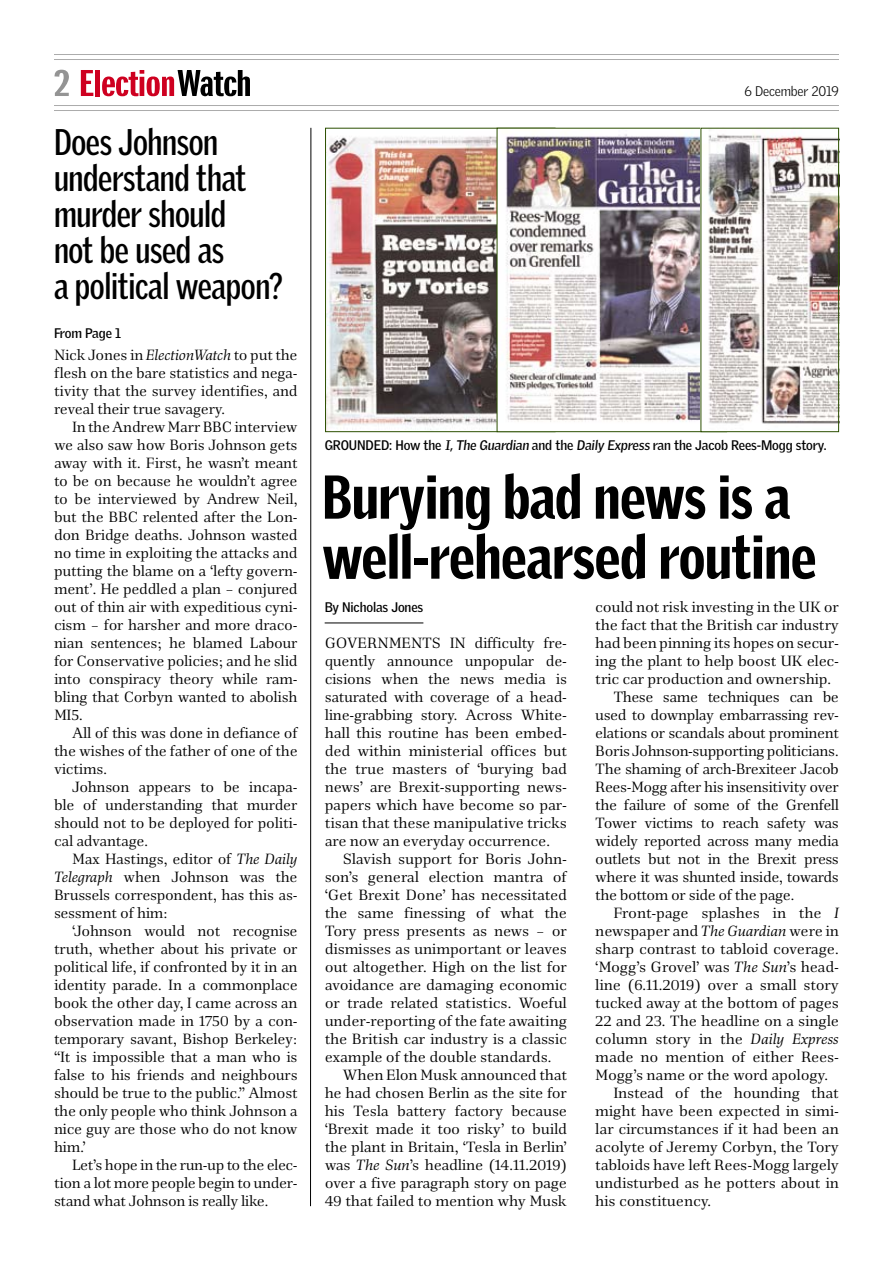
<style>
.page{position:relative;width:893px;height:1263px;background:#fff}
.page>*{position:absolute;margin:0;border:0;box-sizing:border-box;transform-origin:0 0}
.Head1_GriffMed{font:900 60px/60px "Griffith Gothic Cond";color:#000}
._14ptIntro{font:39px "Franklin Gothic Demi X Cmpr";letter-spacing:-.01em;color:#ce0020;scale:1.36 1}
._14ptIntro-2{font:700 36px/36px "Griffith Gothic Cond";letter-spacing:-.01em;color:#000}
._1_Text{font:15px/18px "Richler Pro PE";letter-spacing:-.02em;color:#000;text-align:justify}
._2_Text1stPara{font:15px/18px "Richler Pro PE";letter-spacing:-.015em;color:#000;text-align:justify}
._4_Caption{font:700 13.5px "Griffith Gothic";letter-spacing:-.01em;color:#000}
._3_Byline{font:700 13.5px "Griffith Gothic";color:#000}
._4_Caption-2{font:300 13.5px "Griffith Gothic";letter-spacing:-.01em;color:#000}
._1_Text-2{font:700 13.5px "Griffith Gothic";color:#000}
.s1{color:#949494}
.s2{color:#000}
.s3{font-style:italic}
</style>
<div class="page">
<hr style="left:54px;top:54px;width:785px;height:1px;background:#acacac">
<hr style="left:54px;top:59px;width:785px;height:1px;background:#acacac">
<hr style="left:54px;top:105px;width:785px;height:1px;background:#acacac">
<hr style="left:54px;top:110px;width:785px;height:1px;background:#acacac">
<hr style="left:310px;top:128px;width:1px;height:1078px;background:#000">
<hr style="left:325px;top:623px;width:98px;height:1px;background:#000">
<img style="left:327px;top:130px;width:170px;height:300px">
<img style="left:505px;top:134px;width:195px;height:288px">
<img style="left:708px;top:128px;width:132px;height:301px">
<div style="left:700px;top:128px;width:139px;height:304px;border:1px solid #2c4f00"></div>
<p class="_14ptIntro" style="left:54px;top:62px;width:147px"><span class="s1">2</span> Election<span class="s2">Watch</span></p>
<p class="_14ptIntro-2" style="left:54px;top:124px;width:230px">Does Johnson understand that murder should<br>not be used as<br>a political weapon?</p>
<p class="_1_Text-2" style="left:54px;top:325px;width:69px">From Page 1</p>
<p class="_1_Text" style="left:54px;top:346px;width:245px">Nick Jones in <span class="s3">ElectionWatch</span> to put the flesh on the bare statistics and nega&shy;tivity that the survey identifies, and reveal their true savagery.</p>
<p class="_1_Text" style="left:54px;top:418px;width:245px;text-indent:18px">In the Andrew Marr BBC interview we also saw how Boris Johnson gets away with it. First, he wasn’t meant to be on because he wouldn’t agree to be interviewed by Andrew Neil, but the BBC relented after the Lon&shy;don Bridge deaths. Johnson wasted no time in exploiting the attacks and putting the blame on a ‘lefty govern&shy;ment’. He peddled a plan – conjured out of thin air with expeditious cyni&shy;cism – for harsher and more draco&shy;nian sentences; he blamed Labour for Conservative policies; and he slid into conspiracy theory while ram&shy;bling that Corbyn wanted to abolish MI5.</p>
<p class="_1_Text" style="left:54px;top:724px;width:245px;text-indent:18px">All of this was done in defiance of the wishes of the father of one of the victims.</p>
<p class="_1_Text" style="left:54px;top:778px;width:245px;text-indent:18px">Johnson appears to be incapa&shy;ble of understanding that murder should not to be deployed for politi&shy;cal advantage.</p>
<p class="_1_Text" style="left:54px;top:850px;width:245px;text-indent:18px">Max Hastings, editor of <span class="s3">The Daily Telegraph</span> when Johnson was the Brussels correspondent, has this as&shy;sessment of him:</p>
<p class="_1_Text" style="left:54px;top:922px;width:245px;text-indent:18px">‘Johnson would not recognise truth, whether about his private or political life, if confronted by it in an identity parade. In a commonplace book the other day, I came across an observation made in 1750 by a con&shy;temporary savant, Bishop Berkeley: “It is impossible that a man who is false to his friends and neighbours should be true to the public.” Almost the only people who think Johnson a nice guy are those who do not know him.’</p>
<p class="_1_Text" style="left:54px;top:1156px;width:245px;text-indent:18px">Let’s hope in the run-up to the elec&shy;tion a lot more people begin to under&shy;stand what Johnson is really like.</p>
<p class="_4_Caption-2" style="left:745px;top:83px;width:96px">6 December 2019</p>
<p class="_4_Caption" style="left:325px;top:437px;width:503px">Grounded: How the I, The Guardian and the Daily Express ran the Jacob Rees-Mogg story.</p>
<p class="Head1_GriffMed" style="left:322px;top:467px;width:495px">Burying bad news is a well-rehearsed routine</p>
<p class="_3_Byline" style="left:325px;top:599px;width:100px">By Nicholas Jones</p>
<p class="_2_Text1stPara" style="left:325px;top:634px;width:244px">Governments in difficulty fre&shy;quently announce unpopular de&shy;cisions when the news media is saturated with coverage of a head&shy;line-grabbing story. Across White&shy;hall this routine has been embed&shy;ded within ministerial offices but the true masters of ‘burying bad news’ are Brexit-supporting news&shy;papers which have become so par&shy;tisan that these manipulative tricks are now an everyday occurrence.</p>
<p class="_1_Text" style="left:325px;top:850px;width:244px;text-indent:18px">Slavish support for Boris John&shy;son’s general election mantra of ‘Get Brexit Done’ has necessitated the same finessing of what the Tory press presents as news – or dismisses as unimportant or leaves out altogether. High on the list for avoidance are damaging economic or trade related statistics. Woeful under-reporting of the fate awaiting the British car industry is a classic example of the double standards.</p>
<p class="_1_Text" style="left:325px;top:1066px;width:244px;text-indent:18px">When Elon Musk announced that he had chosen Berlin as the site for his Tesla battery factory because ‘Brexit made it too risky’ to build the plant in Britain, ‘Tesla in Berlin’ was <span class="s3">The Sun</span>’s headline (14.11.2019) over a five paragraph story on page 49 that failed to mention why Musk</p>
<p class="_1_Text" style="left:595px;top:598px;width:245px">could not risk investing in the UK or the fact that the British car industry had been pinning its hopes on secur&shy;ing the plant to help boost UK elec&shy;tric car production and ownership.</p>
<p class="_1_Text" style="left:595px;top:688px;width:245px;text-indent:18px">These same techniques can be used to downplay embarrassing rev&shy;elations or scandals about prominent Boris Johnson-supporting politicians.<br>The shaming of arch-Brexiteer Jacob Rees-Mogg after his insensitivity over the failure of some of the Grenfell Tower victims to reach safety was widely reported across many media outlets but not in the Brexit press where it was shunted inside, towards the bottom or side of the page.</p>
<p class="_1_Text" style="left:595px;top:904px;width:245px;text-indent:18px">Front-page splashes in the <span class="s3">I </span>newspaper and <span class="s3">The Guardian</span> were in sharp contrast to tabloid coverage. ‘Mogg’s Grovel’ was <span class="s3">The Sun</span>’s head&shy;line (6.11.2019) over a small story tucked away at the bottom of pages 22 and 23. The headline on a single column story in the <span class="s3">Daily Express </span>made no mention of either Rees-Mogg’s name or the word apology.</p>
<p class="_1_Text" style="left:595px;top:1084px;width:245px;text-indent:18px">Instead of the hounding that might have been expected in simi&shy;lar circumstances if it had been an acolyte of Jeremy Corbyn, the Tory tabloids have left Rees-Mogg largely undisturbed as he potters about in his constituency.</p>
</div>
